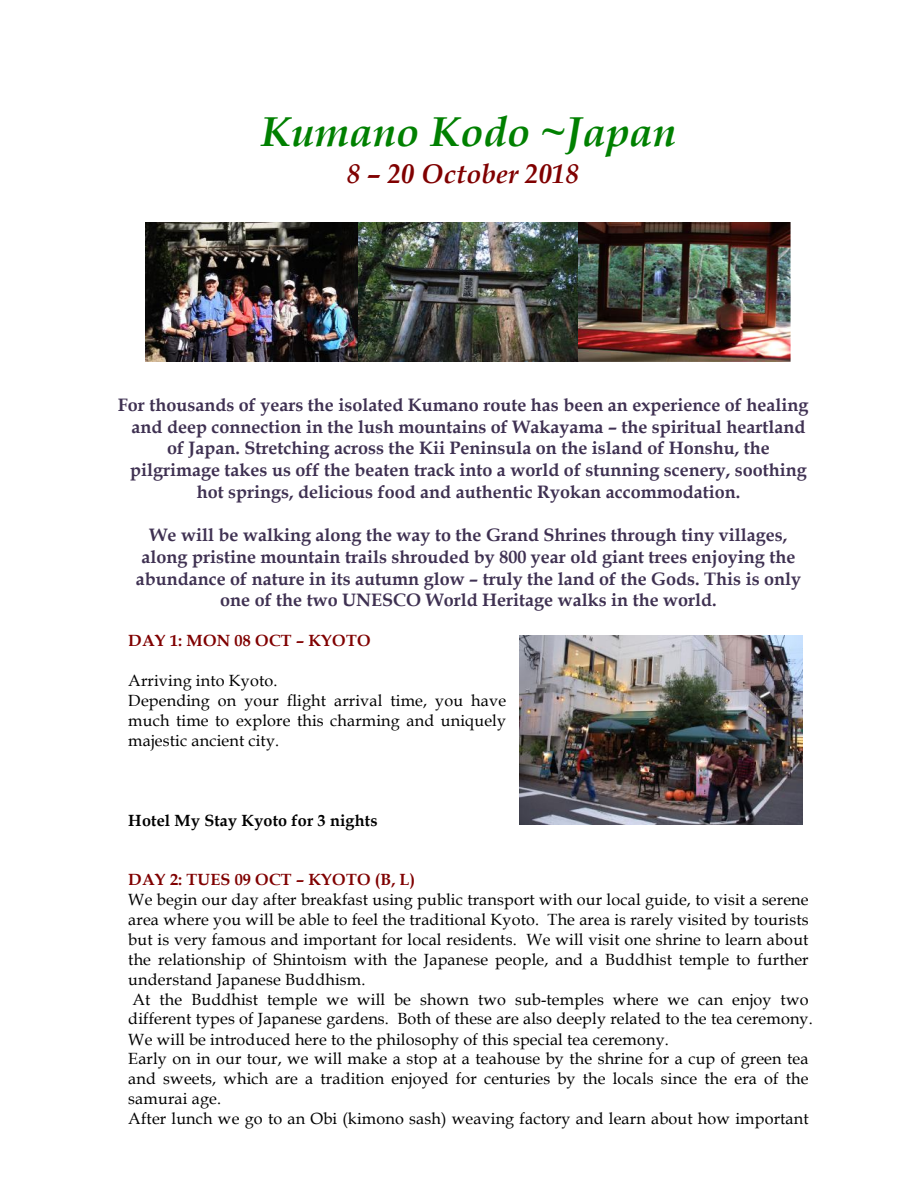
<style>
.page{position:relative;width:918px;height:1188px;background:#fff}
.page>*{position:absolute;margin:0;border:0;box-sizing:border-box;transform-origin:0 0}
.t1{font:italic 700 41.7px "Book Antiqua";letter-spacing:.005em;color:#008000}
.t2{font:italic 700 27px "Book Antiqua";color:#800000}
.t3{font:700 18px/21.8px "Book Antiqua";color:#3f3152;text-align:center}
.t4{font:16.2px/20px "Book Antiqua";letter-spacing:.01em;color:#000}
.t5{font:700 16.2px "Book Antiqua";letter-spacing:.015em;color:#800000}
.t6{font:700 16.2px "Book Antiqua";letter-spacing:.01em;color:#000}
</style>
<div class="page">
<img style="left:146px;top:223px;width:644px;height:139px">
<img style="left:520px;top:636px;width:283px;height:188px">
<h1 class="t1" style="left:261px;top:107px;width:417px">Kumano Kodo ~Japan</h1>
<h2 class="t2" style="left:347px;top:158px;width:233px">8 – 20 October 2018</h2>
<p class="t3" style="left:118px;top:394px;width:692px">For thousands of years the isolated Kumano route has been an experience of healing and deep connection in the lush mountains of Wakayama – the spiritual heartland of Japan. Stretching across the Kii Peninsula on the island of Honshu, the pilgrimage takes us off the beaten track into a world of stunning scenery, soothing hot springs, delicious food and authentic Ryokan accommodation.</p>
<p class="t3" style="left:136px;top:525px;width:667px">We will be walking along the way to the Grand Shrines through tiny villages, along pristine mountain trails shrouded by 800 year old giant trees enjoying the abundance of nature in its autumn glow – truly the land of the Gods. This is only one of the two UNESCO World Heritage walks in the world.</p>
<p class="t5" style="left:128px;top:631px;width:244px">DAY 1: MON 08 OCT – KYOTO</p>
<p class="t4" style="left:128px;top:671px;width:379px">Arriving into Kyoto.<br>Depending on your flight arrival time, you have much time to explore this charming and uniquely majestic ancient city.</p>
<p class="t6" style="left:128px;top:811px;width:251px">Hotel My Stay Kyoto for 3 nights</p>
<p class="t5" style="left:128px;top:870px;width:288px">DAY 2: TUES 09 OCT – KYOTO (B, L)</p>
<p class="t4" style="left:128px;top:890px;width:686px">We begin our day after breakfast using public transport with our local guide, to visit a serene area where you will be able to feel the traditional Kyoto. The area is rarely visited by tourists but is very famous and important for local residents. We will visit one shrine to learn about the relationship of Shintoism with the Japanese people, and a Buddhist temple to further understand Japanese Buddhism.<br>At the Buddhist temple we will be shown two sub-temples where we can enjoy two different types of Japanese gardens. Both of these are also deeply related to the tea ceremony.<br>We will be introduced here to the philosophy of this special tea ceremony.<br>Early on in our tour, we will make a stop at a teahouse by the shrine for a cup of green tea and sweets, which are a tradition enjoyed for centuries by the locals since the era of the samurai age.<br>After lunch we go to an Obi (kimono sash) weaving factory and learn about how important</p>
</div>
